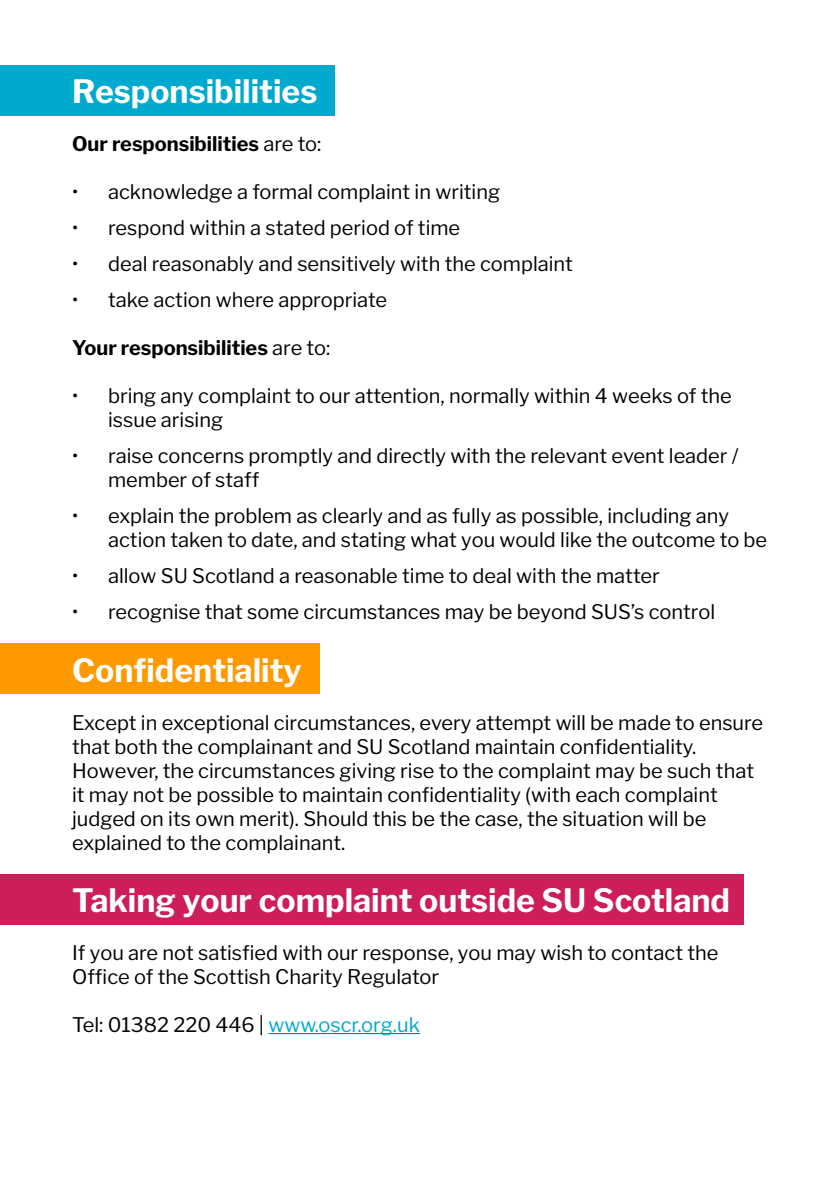
<style>
.page{position:relative;width:840px;height:1191px;background:#fff}
.page>*{position:absolute;margin:0;border:0;box-sizing:border-box;transform-origin:0 0}
.t1{font:700 32px "Libre Franklin";color:#fff}
.t2{font:20px/24px "Libre Franklin";color:#000}
.t3{font:700 20px "Libre Franklin";color:#000}
.s1{font-weight:400}
.s2{color:#00a9ce}
</style>
<div class="page">
<div style="left:0;top:66px;width:334px;height:50px;background:#00a9ce"></div>
<div style="left:0;top:643px;width:319px;height:51px;background:#f90"></div>
<div style="left:0;top:874px;width:743px;height:51px;background:#cd1d5b"></div>
<hr style="left:268px;top:1033px;width:152px;height:1px;background:#0563c1">
<h1 class="t1" style="left:72px;top:72px;width:246px">Responsibilities</h1>
<p class="t3" style="left:72px;top:132px;width:251px">Our responsibilities <span class="s1">are to:</span></p>
<p class="t2" style="left:72px;top:180px;width:429px">• acknowledge a formal complaint in writing</p>
<p class="t2" style="left:72px;top:216px;width:389px">• respond within a stated period of time</p>
<p class="t2" style="left:72px;top:252px;width:502px">• deal reasonably and sensitively with the complaint</p>
<p class="t2" style="left:72px;top:288px;width:316px">• take action where appropriate</p>
<p class="t3" style="left:72px;top:336px;width:259px">Your responsibilities <span class="s1">are to:</span></p>
<p class="t2" style="left:108px;top:384px;width:624px;text-indent:-36px">• bring any complaint to our attention, normally within 4 weeks of the issue arising</p>
<p class="t2" style="left:108px;top:444px;width:631px;text-indent:-36px">• raise concerns promptly and directly with the relevant event leader / member of staff</p>
<p class="t2" style="left:108px;top:504px;width:660px;text-indent:-36px">• explain the problem as clearly and as fully as possible, including any action taken to date, and stating what you would like the outcome to be</p>
<p class="t2" style="left:72px;top:564px;width:589px">• allow SU Scotland a reasonable time to deal with the matter</p>
<p class="t2" style="left:72px;top:600px;width:644px">• recognise that some circumstances may be beyond SUS’s control</p>
<h1 class="t1" style="left:72px;top:650px;width:231px">Confidentiality</h1>
<p class="t2" style="left:72px;top:710px;width:692px">Except in exceptional circumstances, every attempt will be made to ensure that both the complainant and SU Scotland maintain confidentiality.<br>However, the circumstances giving rise to the complaint may be such that it may not be possible to maintain confidentiality (with each complaint judged on its own merit). Should this be the case, the situation will be explained to the complainant.</p>
<h1 class="t1" style="left:72px;top:881px;width:659px">Taking your complaint outside SU Scotland</h1>
<p class="t2" style="left:72px;top:940px;width:647px">If you are not satisfied with our response, you may wish to contact the<br>Office of the Scottish Charity Regulator</p>
<p class="t2" style="left:72px;top:1012px;width:349px">Tel: 01382 220 446 | <span class="s2">www.oscr.org.uk</span></p>
</div>
